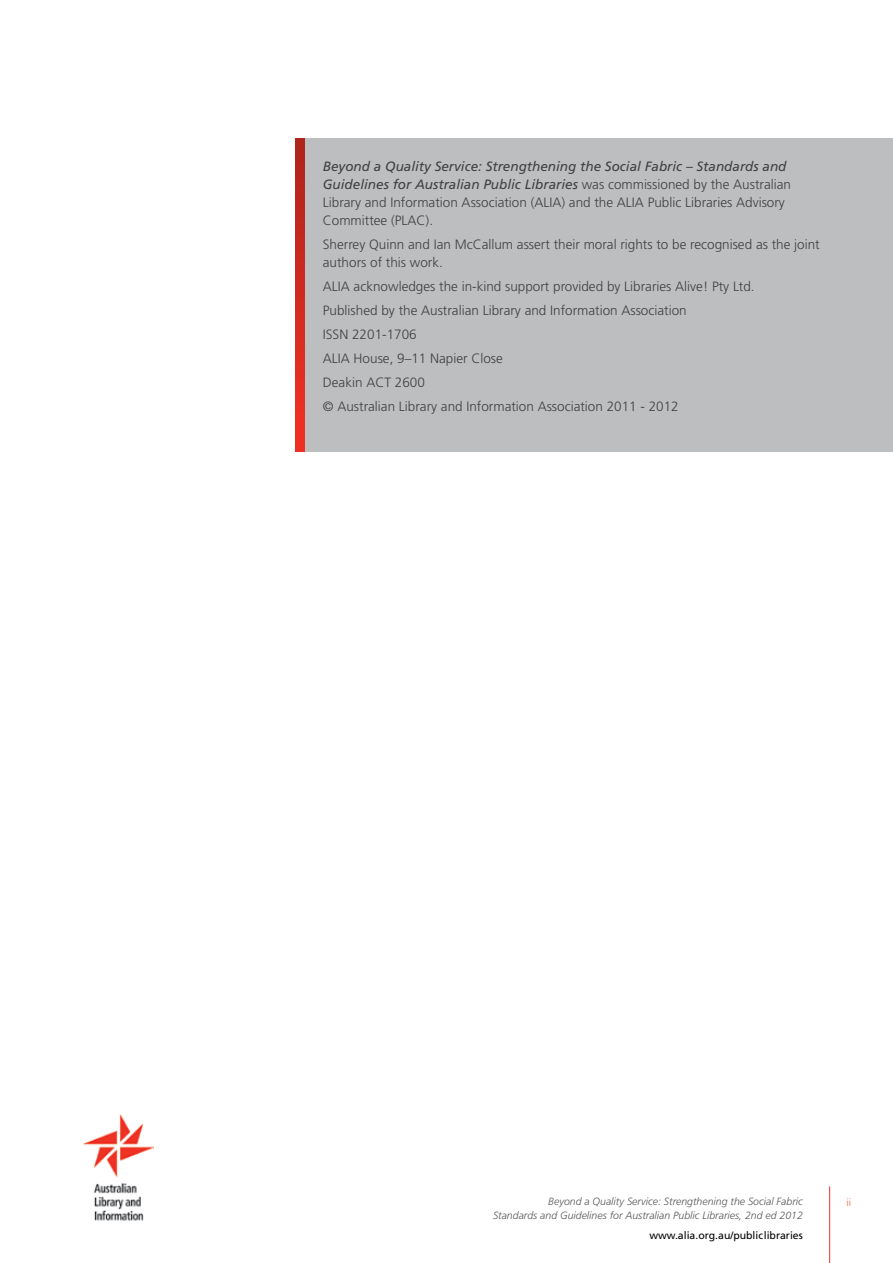
<style>
.page{position:relative;width:893px;height:1263px;background:#fff}
.page>*{position:absolute;margin:0;border:0;box-sizing:border-box;transform-origin:0 0}
.t1{font:300 13.5px/24px "Frutiger";color:#414042}
.t2{font:italic 300 10.5px/13.5px "Frutiger";color:#58595b;text-align:right}
.t3{font:10.5px "Frutiger";color:#000}
.t4{font:300 10.5px "Frutiger";color:#f26341}
.s1{font-weight:400;font-style:italic}
</style>
<div class="page">
<hr style="left:829px;top:1186px;width:1px;height:77px;background:#ee3124">
<div style="left:305px;top:138px;width:588px;height:314px;background:#bcbec0"></div>
<svg style="left:295px;top:138px;width:10px;height:314px;background:#d02a1f"></svg>
<img style="left:83px;top:1114px;width:70px;height:107px">
<p class="t1" style="left:323px;top:157px;width:470px;line-height:18px"><span class="s1">Beyond a Quality Service: Strengthening the Social Fabric – Standards and Guidelines for Australian Public Libraries</span> was commissioned by the Australian Library and Information Association (ALIA) and the ALIA Public Libraries Advisory Committee (PLAC).</p>
<p class="t1" style="left:323px;top:235px;width:498px;line-height:18px">Sherrey Quinn and Ian McCallum assert their moral rights to be recognised as the joint authors of this work.</p>
<p class="t1" style="left:323px;top:274px;width:433px">ALIA acknowledges the in-kind support provided by Libraries Alive! Pty Ltd.<br>Published by the Australian Library and Information Association<br>ISSN 2201-1706<br>ALIA House, 9–11 Napier Close<br>Deakin ACT 2600<br>© Australian Library and Information Association 2011 - 2012</p>
<p class="t2" style="left:493px;top:1195px;width:311px">Beyond a Quality Service: Strengthening the Social Fabric<br>Standards and Guidelines for Australian Public Libraries, 2nd ed 2012</p>
<p class="t3" style="left:649px;top:1229px;width:155px">www.alia.org.au/publiclibraries</p>
<p class="t4" style="left:847px;top:1196px;width:6px">ii</p>
</div>
